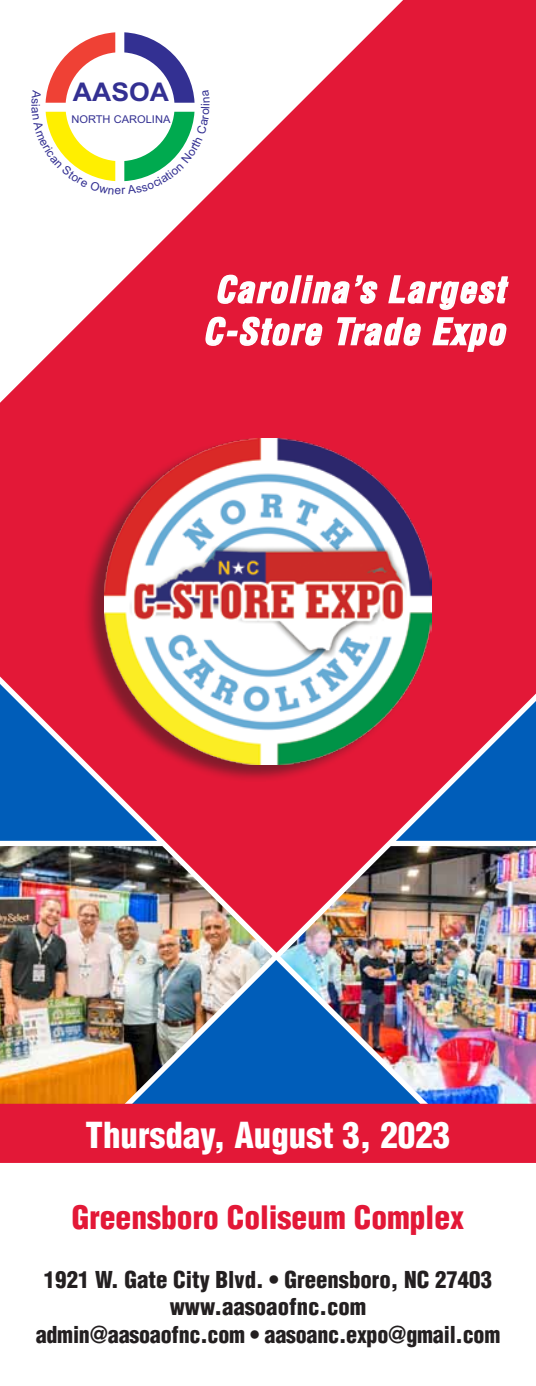
<style>
.page{position:relative;width:536px;height:1386px;background:#fff}
.page>*{position:absolute;margin:0;border:0;box-sizing:border-box;transform-origin:0 0}
.t1{font:italic 700 condensed 35px/42px "Helvetica";letter-spacing:.05em;color:#fff;text-align:center}
.t2{font:900 condensed 35px "Helvetica";color:#fff}
.t3{font:900 condensed 31.5px "Helvetica";color:#e31837}
.t4{font:700 25.72px "Arial";color:#333092}
.t5{font:900 condensed 22.75px/27.3px "Helvetica";color:#231f20;text-align:center}
.t6{font:10.67px "Arial";color:#333092}
</style>
<div class="page">
<div style="left:0;top:0;width:536px;height:660px;background:#e31837"></div>
<svg style="left:0;top:0;width:403px;height:403px;fill:#e31837"></svg>
<img style="left:455px;top:660px;width:81px;height:444px">
<img style="left:0;top:596px;width:455px;height:508px">
<div style="left:0;top:841px;width:162px;height:5px;background:#fff"></div>
<div style="left:389px;top:841px;width:147px;height:5px;background:#fff"></div>
<img style="left:47px;top:949px;width:408px;height:155px">
<div style="left:0;top:1104px;width:536px;height:59px;background:#e31837"></div>
<svg style="left:203px;top:274px;width:306px;height:79px;background:#e84860"></svg>
<div style="left:82px;top:438px;width:345px;height:345px;background:#231f20;opacity:.5"></div>
<img style="left:105px;top:438px;width:326px;height:326px">
<svg style="left:31px;top:32px;width:178px;height:163px"></svg>
<p class="t4" style="left:73px;top:75px;width:98px">AASOA</p>
<p class="t6" style="left:71px;top:112px;width:100px">NORTH CAROLINA</p>
<h1 class="t1" style="left:203px;top:268px;width:303px">Carolina’s Largest<br>C-Store Trade Expo</h1>
<h1 class="t2" style="left:85px;top:1113px;width:366px">Thursday, August 3, 2023</h1>
<h2 class="t3" style="left:72px;top:1198px;width:393px">Greensboro Coliseum Complex</h2>
<p class="t5" style="left:36px;top:1266px;width:466px">1921 W. Gate City Blvd. • Greensboro, NC 27403 www.aasoaofnc.com<br>admin@aasoaofnc.com • aasoanc.expo@gmail.com</p>
</div>
